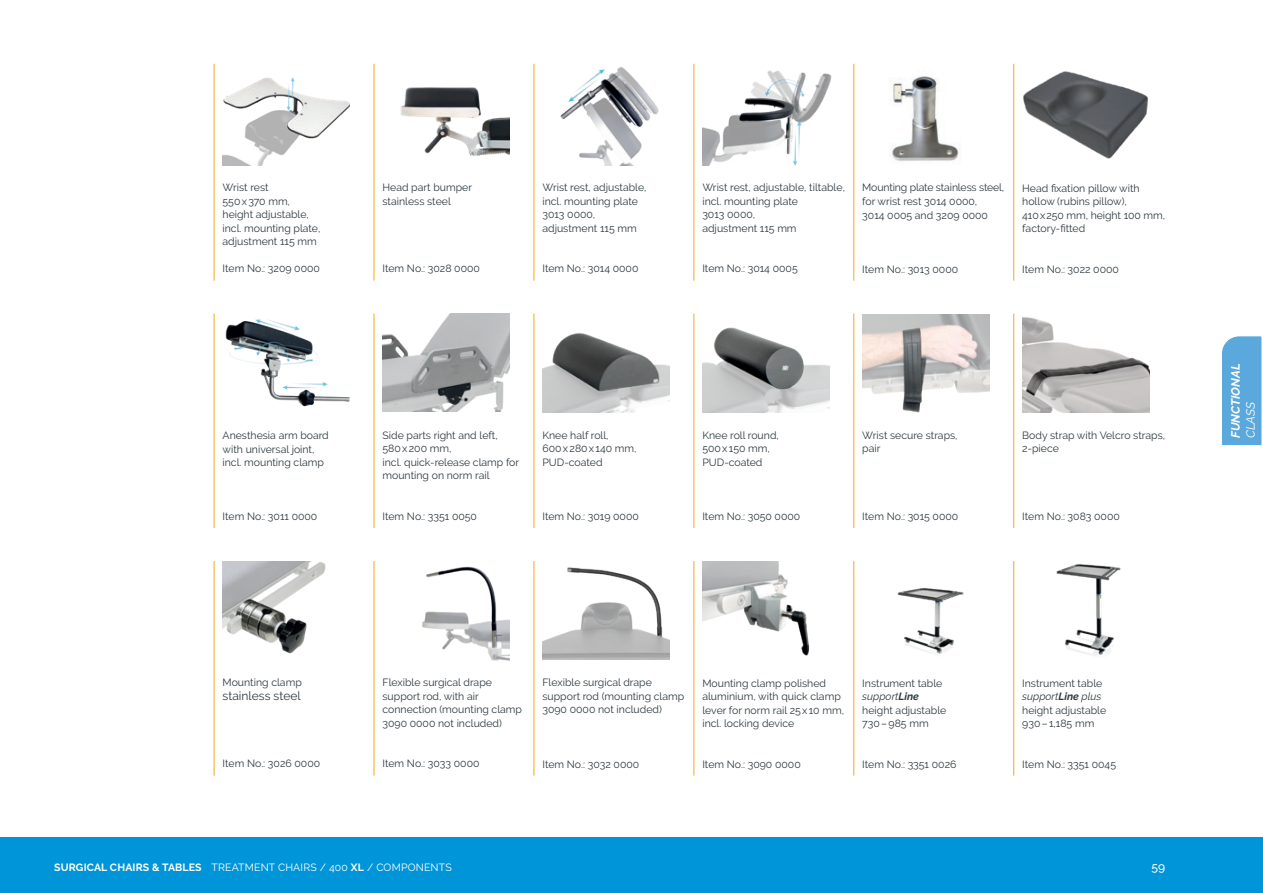
<style>
.page{position:relative;width:1263px;height:893px;background:#fff}
.page>*{position:absolute;margin:0;border:0;box-sizing:border-box;transform-origin:0 0}
.t1{font:12px "Raleway";color:#2e3a40}
.t2{font:italic 700 12px "Raleway";color:#fff}
.t3{font:italic 12px "Raleway";color:#fff}
.t4{font:500 12px "Raleway";color:#fff}
.t5{font:10.5px/13.5px "Raleway";color:#2e3a40}
.t6{font:10.5px "Raleway";letter-spacing:.015em;color:#fff}
.s1{font-style:italic}
.s2{font-weight:700;font-style:italic}
.s3{font-weight:700}
</style>
<div class="page">
<div style="left:0;top:838px;width:1263px;height:55px;background:#0095d9"></div>
<hr style="left:374px;top:314px;width:1px;height:214px;background:#f9a51b">
<hr style="left:534px;top:314px;width:1px;height:214px;background:#f9a51b">
<hr style="left:693px;top:314px;width:1px;height:214px;background:#f9a51b">
<hr style="left:853px;top:314px;width:1px;height:214px;background:#f9a51b">
<hr style="left:1013px;top:314px;width:1px;height:214px;background:#f9a51b">
<hr style="left:214px;top:561px;width:1px;height:215px;background:#f9a51b">
<hr style="left:214px;top:314px;width:1px;height:214px;background:#f9a51b">
<hr style="left:374px;top:561px;width:1px;height:215px;background:#f9a51b">
<hr style="left:534px;top:561px;width:1px;height:215px;background:#f9a51b">
<hr style="left:693px;top:561px;width:1px;height:215px;background:#f9a51b">
<hr style="left:853px;top:561px;width:1px;height:215px;background:#f9a51b">
<hr style="left:1013px;top:561px;width:1px;height:215px;background:#f9a51b">
<hr style="left:374px;top:64px;width:1px;height:217px;background:#f9a51b">
<hr style="left:214px;top:64px;width:1px;height:217px;background:#f9a51b">
<hr style="left:534px;top:64px;width:1px;height:217px;background:#f9a51b">
<hr style="left:693px;top:64px;width:1px;height:217px;background:#f9a51b">
<hr style="left:853px;top:64px;width:1px;height:217px;background:#f9a51b">
<hr style="left:1013px;top:64px;width:1px;height:217px;background:#f9a51b">
<img style="left:702px;top:561px;width:108px;height:95px">
<img style="left:382px;top:314px;width:127px;height:98px">
<img style="left:862px;top:314px;width:127px;height:99px">
<img style="left:1022px;top:317px;width:127px;height:96px">
<img style="left:542px;top:333px;width:127px;height:79px">
<img style="left:702px;top:327px;width:127px;height:85px">
<img style="left:422px;top:566px;width:87px;height:94px">
<img style="left:223px;top:561px;width:103px;height:93px">
<img style="left:542px;top:567px;width:127px;height:93px">
<img style="left:225px;top:319px;width:125px;height:88px">
<img style="left:400px;top:87px;width:109px;height:69px">
<img style="left:560px;top:67px;width:99px;height:98px">
<img style="left:1023px;top:71px;width:125px;height:88px">
<img style="left:702px;top:70px;width:130px;height:95px">
<img style="left:223px;top:77px;width:127px;height:88px">
<img style="left:897px;top:588px;width:67px;height:66px">
<img style="left:1056px;top:564px;width:65px;height:91px">
<img style="left:889px;top:76px;width:70px;height:86px">
<div style="left:1222px;top:336px;width:40px;height:109px;background:#5ba8dc"></div>
<p class="t5" style="left:223px;top:181px;width:99px">Wrist rest<br>550x370 mm, height adjustable, incl. mounting plate, adjustment 115 mm</p>
<p class="t5" style="left:223px;top:262px;width:99px">Item No.: 3209 0000</p>
<p class="t5" style="left:382px;top:181px;width:91px">Head part bumper stainless steel</p>
<p class="t5" style="left:382px;top:262px;width:99px">Item No.: 3028 0000</p>
<p class="t5" style="left:542px;top:181px;width:106px">Wrist rest, adjustable, incl. mounting plate<br>3013 0000, adjustment 115 mm</p>
<p class="t5" style="left:542px;top:262px;width:98px">Item No.: 3014 0000</p>
<p class="t5" style="left:702px;top:181px;width:144px">Wrist rest, adjustable, tiltable, incl. mounting plate<br>3013 0000,<br>adjustment 115 mm</p>
<p class="t5" style="left:702px;top:262px;width:97px">Item No.: 3014 0005</p>
<p class="t5" style="left:862px;top:181px;width:144px">Mounting plate stainless steel, for wrist rest 3014 0000,<br>3014 0005 and 3209 0000</p>
<p class="t5" style="left:862px;top:262px;width:97px">Item No.: 3013 0000</p>
<p class="t5" style="left:1022px;top:181px;width:144px">Head fixation pillow with hollow (rubins pillow),<br>410x250 mm, height 100 mm, factory-fitted</p>
<p class="t5" style="left:1022px;top:262px;width:98px">Item No.: 3022 0000</p>
<p class="t5" style="left:223px;top:429px;width:108px">Anesthesia arm board with universal joint, incl. mounting clamp</p>
<p class="t5" style="left:223px;top:510px;width:96px">Item No.: 3011 0000</p>
<p class="t5" style="left:382px;top:428px;width:138px">Side parts right and left,<br>580x200 mm,<br>incl. quick-release clamp for mounting on norm rail</p>
<p class="t5" style="left:382px;top:509px;width:96px">Item No.: 3351 0050</p>
<p class="t5" style="left:542px;top:428px;width:96px">Knee half roll,<br>600x280x140 mm,<br>PUD-coated</p>
<p class="t5" style="left:542px;top:509px;width:98px">Item No.: 3019 0000</p>
<p class="t5" style="left:702px;top:428px;width:78px">Knee roll round,<br>500x150 mm,<br>PUD-coated</p>
<p class="t5" style="left:702px;top:509px;width:99px">Item No.: 3050 0000</p>
<p class="t5" style="left:862px;top:428px;width:97px">Wrist secure straps, pair</p>
<p class="t5" style="left:862px;top:509px;width:98px">Item No.: 3015 0000</p>
<p class="t5" style="left:1022px;top:428px;width:144px">Body strap with Velcro straps,<br>2-piece</p>
<p class="t5" style="left:1022px;top:509px;width:99px">Item No.: 3083 0000</p>
<p class="t5" style="left:223px;top:676px;width:81px">Mounting clamp</p>
<p class="t1" style="left:223px;top:689px;width:80px">stainless steel</p>
<p class="t5" style="left:223px;top:757px;width:99px">Item No.: 3026 0000</p>
<p class="t5" style="left:382px;top:676px;width:141px">Flexible surgical drape support rod, with air connection (mounting clamp<br>3090 0000 not included)</p>
<p class="t5" style="left:382px;top:757px;width:99px">Item No.: 3033 0000</p>
<p class="t5" style="left:542px;top:676px;width:143px">Flexible surgical drape support rod (mounting clamp<br>3090 0000 not included)</p>
<p class="t5" style="left:542px;top:757px;width:98px">Item No.: 3032 0000</p>
<p class="t5" style="left:702px;top:676px;width:143px">Mounting clamp polished aluminium, with quick clamp lever for norm rail 25x10 mm, incl. locking device</p>
<p class="t5" style="left:702px;top:757px;width:100px">Item No.: 3090 0000</p>
<p class="t5" style="left:862px;top:676px;width:86px">Instrument table <span class="s1">support</span><span class="s2">Line </span>height adjustable<br>730–985 mm</p>
<p class="t5" style="left:862px;top:757px;width:96px">Item No.: 3351 0026</p>
<p class="t5" style="left:1022px;top:676px;width:86px">Instrument table <span class="s1">support</span><span class="s2">Line</span> <span class="s1">plus </span>height adjustable<br>930–1,185 mm</p>
<p class="t5" style="left:1022px;top:757px;width:95px">Item No.: 3351 0045</p>
<p class="t6" style="left:54px;top:861px;width:399px"><span class="s3">SURGICAL CHAIRS &amp; TABLES</span> TREATMENT CHAIRS / 400 <span class="s3">XL</span> / COMPONENTS</p>
<p class="t4" style="left:1151px;top:860px;width:15px">59</p>
<p class="t2" style="left:1228px;top:438px;width:76px;rotate:-90deg">FUNCTIONAL</p>
<p class="t3" style="left:1243px;top:438px;width:38px;rotate:-90deg">CLASS</p>
</div>
